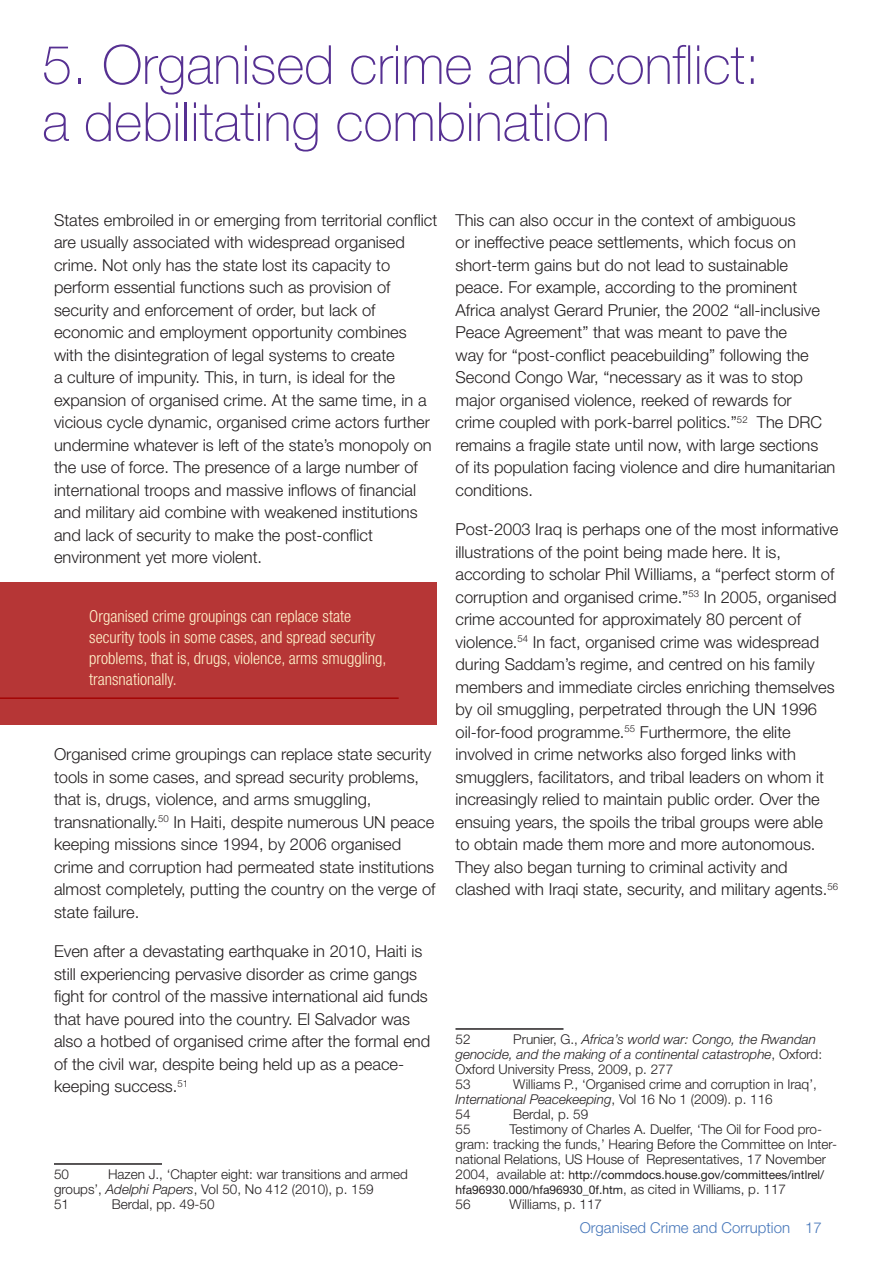
<style>
.page{position:relative;width:893px;height:1263px;background:#fff}
.page>*{position:absolute;margin:0;border:0;box-sizing:border-box;transform-origin:0 0}
.inside_main_title_pa{font:100 54px "Helvetica Neue";color:#563092}
.Paragraph_main_text{font:300 16.5px/22.5px "Helvetica Neue";color:#231f20}
.Paragraph_main_text-2{font:300 condensed 16.5px/21px "Helvetica Neue";color:#fff3cb}
.t1{font:300 15px "Helvetica Neue";color:#4777ba}
.t2{font:300 13.5px/15px "Helvetica Neue";color:#231f20}
.t3{font:italic 300 13.5px/15px "Helvetica Neue";color:#231f20}
.t4{font:12px/15px "Helvetica Neue";color:#231f20}
.s1{font-style:italic}
.s2{font-style:normal}
.s3{font-weight:300;font-size:13.5px}
</style>
<div class="page">
<hr style="left:54px;top:1163px;width:108px;height:2px;background:#231f20">
<hr style="left:455px;top:1028px;width:108px;height:2px;background:#231f20">
<div style="left:0;top:583px;width:437px;height:142px;background:#b63636"></div>
<hr style="left:0;top:697px;width:399px;height:2px;background:#a40404">
<p class="inside_main_title_pa" style="left:42px;top:34px;width:719px">5. Organised crime and conflict:</p>
<p class="inside_main_title_pa" style="left:42px;top:91px;width:569px">a debilitating combination</p>
<p class="Paragraph_main_text" style="left:54px;top:208px;width:385px">States embroiled in or emerging from territorial conflict are usually associated with widespread organised crime. Not only has the state lost its capacity to perform essential functions such as provision of security and enforcement of order, but lack of economic and employment opportunity combines with the disintegration of legal systems to create<br>a culture of impunity. This, in turn, is ideal for the expansion of organised crime. At the same time, in a vicious cycle dynamic, organised crime actors further undermine whatever is left of the state’s monopoly on the use of force. The presence of a large number of international troops and massive inflows of financial and military aid combine with weakened institutions and lack of security to make the post-conflict environment yet more violent.</p>
<p class="Paragraph_main_text-2" style="left:89px;top:605px;width:299px">Organised crime groupings can replace state security tools in some cases, and spread security problems, that is, drugs, violence, arms smuggling, transnationally.</p>
<p class="Paragraph_main_text" style="left:54px;top:743px;width:383px">Organised crime groupings can replace state security tools in some cases, and spread security problems, that is, drugs, violence, and arms smuggling, transnationally.<sup>50</sup> In Haiti, despite numerous UN peace keeping missions since 1994, by 2006 organised crime and corruption had permeated state institutions almost completely, putting the country on the verge of state failure.</p>
<p class="Paragraph_main_text" style="left:54px;top:940px;width:378px">Even after a devastating earthquake in 2010, Haiti is still experiencing pervasive disorder as crime gangs fight for control of the massive international aid funds that have poured into the country. El Salvador was also a hotbed of organised crime after the formal end of the civil war, despite being held up as a peace&shy;keeping success.<sup>51</sup></p>
<p class="t2" style="left:54px;top:1166px;width:355px;text-indent:54px">Hazen J., ‘Chapter eight: war transitions and armed groups’, <span class="s1">Adelphi Papers</span>, Vol 50, No 412 (2010), p. 159</p>
<p class="t2" style="left:54px;top:1196px;width:17px">51</p>
<p class="t2" style="left:112px;top:1196px;width:104px">Berdal, pp. 49-50</p>
<p class="t2" style="left:54px;top:1166px;width:17px">50</p>
<p class="Paragraph_main_text" style="left:455px;top:208px;width:381px">This can also occur in the context of ambiguous<br>or ineffective peace settlements, which focus on short-term gains but do not lead to sustainable peace. For example, according to the prominent Africa analyst Gerard Prunier, the 2002 “all-inclusive Peace Agreement” that was meant to pave the<br>way for “post-conflict peacebuilding” following the Second Congo War, “necessary as it was to stop major organised violence, reeked of rewards for<br>crime coupled with pork-barrel politics.”<sup>52</sup> The DRC remains a fragile state until now, with large sections of its population facing violence and dire humanitarian conditions.</p>
<p class="Paragraph_main_text" style="left:455px;top:518px;width:384px">Post-2003 Iraq is perhaps one of the most informative illustrations of the point being made here. It is, according to scholar Phil Williams, a “perfect storm of corruption and organised crime.”<sup>53</sup> In 2005, organised crime accounted for approximately 80 percent of violence.<sup>54</sup> In fact, organised crime was widespread during Saddam’s regime, and centred on his family members and immediate circles enriching themselves by oil smuggling, perpetrated through the UN 1996 oil-for-food programme.<sup>55</sup> Furthermore, the elite involved in crime networks also forged links with smugglers, facilitators, and tribal leaders on whom it increasingly relied to maintain public order. Over the ensuing years, the spoils the tribal groups were able to obtain made them more and more autonomous.<br>They also began turning to criminal activity and clashed with Iraqi state, security, and military agents.<sup>56</sup></p>
<p class="t3" style="left:455px;top:1031px;width:368px;text-indent:58px"><span class="s2">Prunier, G.,</span> Africa’s world war: Congo, the Rwandan genocide, and the making of a continental catastrophe<span class="s2">, Oxford:<br>Oxford University Press, 2009, p. 277</span></p>
<p class="t2" style="left:455px;top:1076px;width:17px">53</p>
<p class="t2" style="left:455px;top:1031px;width:17px">52</p>
<p class="t2" style="left:455px;top:1076px;width:363px;text-indent:58px">Williams P., ‘Organised crime and corruption in Iraq’,<br><span class="s1">International Peacekeeping</span>, Vol 16 No 1 (2009). p. 116</p>
<p class="t2" style="left:455px;top:1106px;width:17px">54</p>
<p class="t2" style="left:513px;top:1106px;width:77px">Berdal, p. 59</p>
<p class="t2" style="left:455px;top:1121px;width:17px">55</p>
<p class="t2" style="left:455px;top:1121px;width:383px;text-indent:54px">Testimony of Charles A. Duelfer, ‘The Oil for Food pro&shy;gram: tracking the funds,’ Hearing Before the Committee on Inter&shy;national Relations, US House of Representatives, 17 November</p>
<p class="t4" style="left:455px;top:1167px;width:370px"><span class="s3">2004, available at:</span> http://commdocs.house.gov/committees/intlrel/ hfa96930.000/hfa96930_0f.htm<span class="s3">, as cited in Williams, p. 117</span></p>
<p class="t2" style="left:455px;top:1196px;width:17px">56</p>
<p class="t2" style="left:509px;top:1196px;width:94px">Williams, p. 117</p>
<p class="t1" style="left:580px;top:1218px;width:244px">Organised Crime and Corruption 17</p>
</div>
